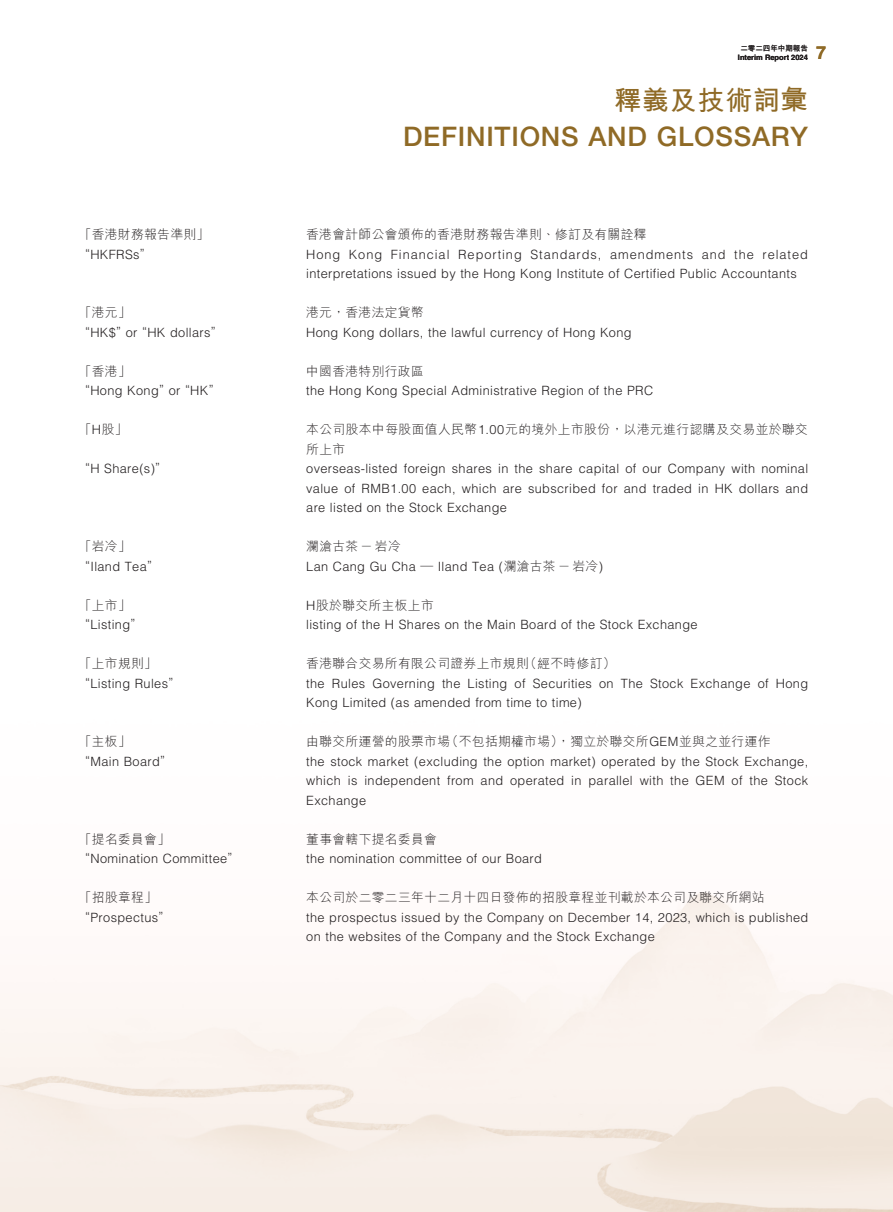
<style>
.page{position:relative;width:893px;height:1212px;background:#fff}
.page>*{position:absolute;margin:0;border:0;box-sizing:border-box;transform-origin:0 0}
.t1{font:500 27px "Helvetica Neue LT Std";letter-spacing:.03em;color:#8f6a26}
.t2{font:700 27px "M Hei HK";letter-spacing:.03em;color:#8f6a26}
.t3{font:700 18px "Helvetica LT Std";color:#8f6a26}
.t4{font:300 12.75px/19.5px "Helvetica LT Std";letter-spacing:.03em;color:#231f20}
.t5{font:300 12.75px/19.5px "M Hei HK";letter-spacing:.03em;color:#231f20}
.t6{font:700 7.5px "Helvetica LT Std";color:#231f20}
.t7{font:700 7.5px "M Hei HK";color:#231f20}
.s1{font-family:"Helvetica LT Std"}
.s2{font-family:"M Hei HK"}
</style>
<div class="page">
<p class="t7" style="left:740px;top:43px;width:69px">二零二四年中期報告</p>
<p class="t6" style="left:738px;top:53px;width:72px">Interim Report 2024</p>
<h1 class="t2" style="left:614px;top:81px;width:195px">釋義及技術詞彙</h1>
<h1 class="t1" style="left:403px;top:120px;width:406px">DEFINITIONS AND GLOSSARY</h1>
<h2 class="t3" style="left:816px;top:42px;width:12px">7</h2>
<p class="t5" style="left:79px;top:224px;width:132px">「香港財務報告準則」</p>
<p class="t5" style="left:306px;top:224px;width:342px">香港會計師公會頒佈的香港財務報告準則、修訂及有關詮釋</p>
<p class="t4" style="left:85px;top:244px;width:61px">“HKFRSs”</p>
<p class="t4" style="left:306px;top:244px;width:503px">Hong Kong Financial Reporting Standards, amendments and the related interpretations issued by the Hong Kong Institute of Certified Public Accountants</p>
<p class="t5" style="left:79px;top:302px;width:54px">「港元」</p>
<p class="t5" style="left:306px;top:302px;width:119px">港元，香港法定貨幣</p>
<p class="t4" style="left:85px;top:322px;width:132px">“HK$” or “HK dollars”</p>
<p class="t4" style="left:306px;top:322px;width:327px">Hong Kong dollars, the lawful currency of Hong Kong</p>
<p class="t5" style="left:79px;top:361px;width:54px">「香港」</p>
<p class="t5" style="left:306px;top:361px;width:119px">中國香港特別行政區</p>
<p class="t4" style="left:85px;top:381px;width:130px">“Hong Kong” or “HK”</p>
<p class="t4" style="left:306px;top:381px;width:349px">the Hong Kong Special Administrative Region of the PRC</p>
<p class="t5" style="left:79px;top:419px;width:50px">「<span class="s1">H</span>股」</p>
<p class="t5" style="left:306px;top:419px;width:503px">本公司股本中每股面值人民幣<span class="s1">1.00</span>元的境外上市股份，以港元進行認購及交易並於聯交所上市</p>
<p class="t4" style="left:85px;top:459px;width:77px">“H Share(s)”</p>
<p class="t4" style="left:306px;top:459px;width:503px;text-align:justify">overseas-listed foreign shares in the share capital of our Company with nominal value of RMB1.00 each, which are subscribed for and traded in HK dollars and are listed on the Stock Exchange</p>
<p class="t5" style="left:79px;top:536px;width:54px">「岩冷」</p>
<p class="t5" style="left:306px;top:536px;width:96px">瀾滄古茶－岩冷</p>
<p class="t4" style="left:85px;top:556px;width:68px">“Iland Tea”</p>
<p class="t4" style="left:306px;top:556px;width:298px">Lan Cang Gu Cha <span class="s2">—</span> Iland Tea (<span class="s2">瀾滄古茶－岩冷</span>)</p>
<p class="t5" style="left:79px;top:595px;width:54px">「上市」</p>
<p class="t5" style="left:306px;top:595px;width:129px"><span class="s1">H</span>股於聯交所主板上市</p>
<p class="t4" style="left:85px;top:615px;width:52px">“Listing”</p>
<p class="t4" style="left:306px;top:615px;width:393px">listing of the H Shares on the Main Board of the Stock Exchange</p>
<p class="t5" style="left:79px;top:653px;width:80px">「上市規則」</p>
<p class="t5" style="left:306px;top:653px;width:311px">香港聯合交易所有限公司證券上市規則（經不時修訂）</p>
<p class="t4" style="left:85px;top:673px;width:90px">“Listing Rules”</p>
<p class="t4" style="left:306px;top:673px;width:503px">the Rules Governing the Listing of Securities on The Stock Exchange of Hong<br>Kong Limited (as amended from time to time)</p>
<p class="t5" style="left:79px;top:731px;width:54px">「主板」</p>
<p class="t5" style="left:306px;top:731px;width:466px">由聯交所運營的股票市場（不包括期權市場），獨立於聯交所<span class="s1">GEM</span>並與之並行運作</p>
<p class="t4" style="left:85px;top:751px;width:82px">“Main Board”</p>
<p class="t4" style="left:306px;top:751px;width:503px;text-align:justify">the stock market (excluding the option market) operated by the Stock Exchange, which is independent from and operated in parallel with the GEM of the Stock Exchange</p>
<p class="t5" style="left:79px;top:829px;width:93px">「提名委員會」</p>
<p class="t5" style="left:306px;top:829px;width:132px">董事會轄下提名委員會</p>
<p class="t4" style="left:85px;top:849px;width:149px">“Nomination Committee”</p>
<p class="t4" style="left:306px;top:849px;width:237px">the nomination committee of our Board</p>
<p class="t5" style="left:79px;top:887px;width:80px">「招股章程」</p>
<p class="t5" style="left:306px;top:887px;width:460px">本公司於二零二三年十二月十四日發佈的招股章程並刊載於本公司及聯交所網站</p>
<p class="t4" style="left:85px;top:907px;width:80px">“Prospectus”</p>
<p class="t4" style="left:306px;top:907px;width:503px">the prospectus issued by the Company on December 14, 2023, which is published on the websites of the Company and the Stock Exchange</p>
</div>
